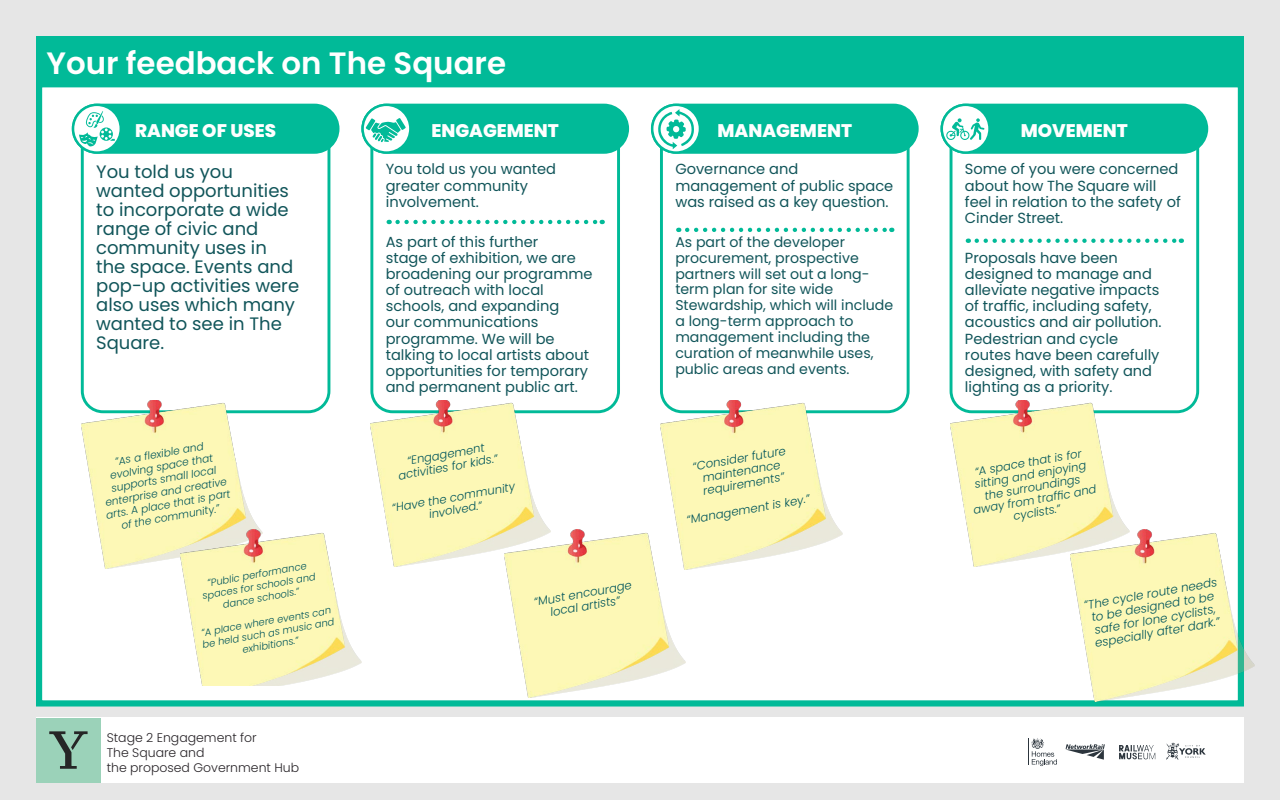
<style>
.page{position:relative;width:1280px;height:800px;background:#e6e6e6}
.page>*{position:absolute;margin:0;border:0;box-sizing:border-box;transform-origin:0 0}
.t1{font:600 30.9px "Poppins";color:#fff}
.Heading{font:800 18.3px "Poppins";color:#fff}
.Entry_text{font:18px/19px "Poppins";color:#11555a}
.Entry_text-2{font:14.6px/16.1px "Poppins";color:#11555a}
.Entry_text-3{font:14.2px/15.9px "Poppins";color:#11555a}
.t2{font:300 12.5px/15px "Poppins";color:#292529}
.body{font:italic 300 11.9px/13.1px "Poppins";color:#00555b;text-align:center}
.body-2{font:italic 300 11.8px/12.9px "Poppins";color:#00555b;text-align:center}
.body-3{font:italic 300 11.7px/12.8px "Poppins";color:#00555b;text-align:center}
.body-4{font:italic 300 11.6px/12.7px "Poppins";color:#00555b;text-align:center}
.body-5{font:italic 300 11.5px/12.6px "Poppins";color:#00555b;text-align:center}
.body-6{font:italic 300 10.6px/12.8px "Poppins";color:#00555b;text-align:center}
.body-7{font:italic 300 9.9px/12px "Poppins";color:#00555b;text-align:center}
</style>
<div class="page">
<div style="left:36px;top:718px;width:1208px;height:65px;background:#fff"></div>
<div style="left:36px;top:718px;width:65px;height:64px;background:#9bd2b9"></div>
<svg style="left:49px;top:731px;width:39px;height:38px"></svg>
<svg style="left:1028px;top:738px;width:178px;height:29px"></svg>
<div style="left:40px;top:84px;width:1202px;height:619px;background:#fff"></div>
<div style="left:36px;top:81px;width:1208px;height:626px;border:6px solid #01ba98"></div>
<div style="left:36px;top:36px;width:1208px;height:48px;background:#01ba98"></div>
<svg style="left:949px;top:148px;width:251px;height:266px"></svg>
<svg style="left:977px;top:239px;width:205px;height:4px"></svg>
<div style="left:940px;top:104px;width:268px;height:50px;background:#01ba98;border-radius:25px"></div>
<svg style="left:942px;top:105px;width:48px;height:48px"></svg>
<div style="left:941px;top:104px;width:50px;height:50px;border:2px solid #01ba98;border-radius:50%"></div>
<svg style="left:946px;top:118px;width:39px;height:22px"></svg>
<svg style="left:80px;top:148px;width:251px;height:266px"></svg>
<div style="left:72px;top:104px;width:268px;height:50px;background:#01ba98;border-radius:25px"></div>
<svg style="left:73px;top:105px;width:48px;height:48px"></svg>
<div style="left:72px;top:104px;width:50px;height:50px;border:2px solid #01ba98;border-radius:50%"></div>
<svg style="left:79px;top:111px;width:36px;height:35px"></svg>
<svg style="left:370px;top:149px;width:250px;height:265px"></svg>
<svg style="left:398px;top:220px;width:205px;height:4px"></svg>
<div style="left:361px;top:104px;width:268px;height:50px;background:#01ba98;border-radius:25px"></div>
<svg style="left:363px;top:105px;width:47px;height:48px"></svg>
<div style="left:361px;top:104px;width:51px;height:50px;border:2px solid #01ba98;border-radius:50%"></div>
<svg style="left:366px;top:118px;width:40px;height:24px"></svg>
<svg style="left:660px;top:149px;width:250px;height:265px"></svg>
<svg style="left:687px;top:228px;width:205px;height:4px"></svg>
<div style="left:651px;top:104px;width:268px;height:50px;background:#01ba98;border-radius:25px"></div>
<svg style="left:652px;top:105px;width:48px;height:48px"></svg>
<div style="left:651px;top:104px;width:50px;height:50px;border:2px solid #01ba98;border-radius:50%"></div>
<svg style="left:658px;top:109px;width:37px;height:40px"></svg>
<img style="left:371px;top:400px;width:179px;height:167px">
<img style="left:504px;top:529px;width:181px;height:169px">
<img style="left:660px;top:400px;width:182px;height:169px">
<img style="left:82px;top:400px;width:181px;height:168px">
<img style="left:950px;top:400px;width:179px;height:166px">
<img style="left:1070px;top:529px;width:185px;height:172px">
<img style="left:180px;top:529px;width:181px;height:156px">
<h1 class="t1" style="left:46px;top:45px;width:461px">Your feedback on The Square</h1>
<p class="Heading" style="left:135px;top:120px;width:142px">RANGE OF USES</p>
<p class="Heading" style="left:431px;top:120px;width:129px">ENGAGEMENT</p>
<p class="Heading" style="left:717px;top:120px;width:136px">MANAGEMENT</p>
<p class="Heading" style="left:1021px;top:120px;width:109px">MOVEMENT</p>
<p class="Entry_text" style="left:96px;top:162px;width:205px">You told us you wanted opportunities to incorporate a wide range of civic and community uses in the space. Events and pop-up activities were also uses which many wanted to see in The<br>Square.</p>
<p class="Entry_text-2" style="left:386px;top:161px;width:172px">You told us you wanted greater community involvement.</p>
<p class="Entry_text-2" style="left:386px;top:234px;width:208px">As part of this further<br>stage of exhibition, we are broadening our programme of outreach with local schools, and expanding<br>our communications programme. We will be talking to local artists about opportunities for temporary and permanent public art.</p>
<p class="Entry_text-2" style="left:675px;top:161px;width:219px">Governance and management of public space was raised as a key question.</p>
<p class="Entry_text-3" style="left:675px;top:234px;width:219px">As part of the developer procurement, prospective partners will set out a long&shy;term plan for site wide<br>Stewardship, which will include a long-term approach to management including the curation of meanwhile uses, public areas and events.</p>
<p class="Entry_text-2" style="left:965px;top:161px;width:218px">Some of you were concerned about how The Square will feel in relation to the safety of<br>Cinder Street.</p>
<p class="Entry_text-2" style="left:965px;top:250px;width:198px">Proposals have been designed to manage and alleviate negative impacts of traffic, including safety, acoustics and air pollution.<br>Pedestrian and cycle routes have been carefully designed, with safety and lighting as a priority.</p>
<p class="body-6" style="left:96px;top:458px;width:127px;rotate:-10deg">“As a fl exible and evolving space that supports small local enterprise and creative arts. A place that is part of the community.”</p>
<p class="body-5" style="left:966px;top:467px;width:126px;rotate:-10deg">“A space that is for sitting and enjoying the surroundings away from traffi c and cyclists.”</p>
<p class="body-4" style="left:395px;top:457px;width:102px;rotate:-10deg">“Engagement activities for kids.”</p>
<p class="body-4" style="left:391px;top:502px;width:126px;rotate:-10deg">“Have the community involved.”</p>
<p class="body-2" style="left:692px;top:460px;width:96px;rotate:-10deg">“Consider future maintenance requirements”</p>
<p class="body-2" style="left:686px;top:514px;width:126px;rotate:-10deg">“Management is key.”</p>
<p class="body-7" style="left:199px;top:578px;width:116px;rotate:-10deg">“Public performance spaces for schools and dance schools.”</p>
<p class="body-7" style="left:199px;top:627px;width:135px;rotate:-10deg">“A place where events can be held such as music and exhibitions.”</p>
<p class="t2" style="left:107px;top:730px;width:194px">Stage 2 Engagement for<br>The Square and<br>the proposed Government Hub</p>
<p class="body-3" style="left:533px;top:596px;width:100px;rotate:-10deg">“Must encourage local artists”</p>
<p class="body" style="left:1083px;top:599px;width:137px;rotate:-10deg">“The cycle route needs to be designed to be safe for lone cyclists, especially after dark.”</p>
</div>
